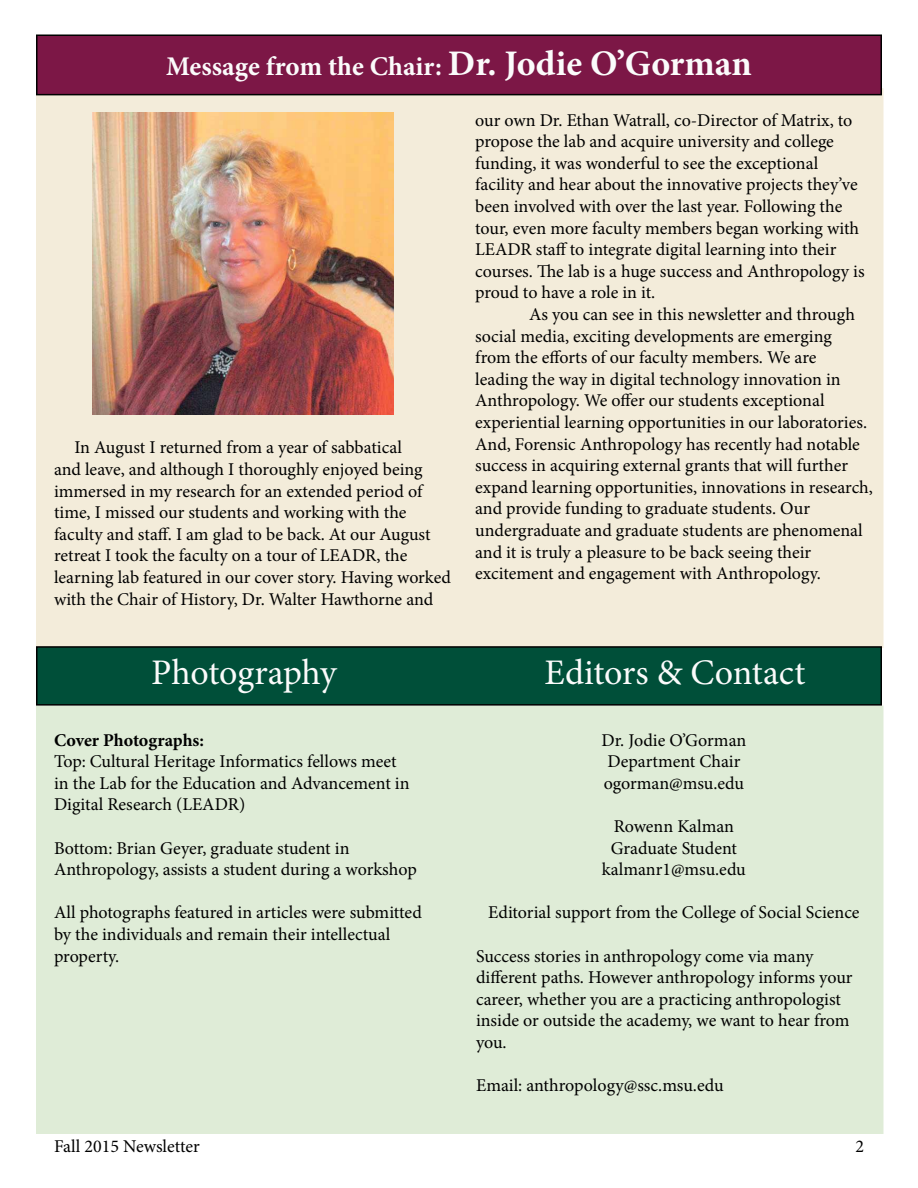
<style>
.page{position:relative;width:918px;height:1188px;background:#fff}
.page>*{position:absolute;margin:0;border:0;box-sizing:border-box;transform-origin:0 0}
.t1{font:36px "Minion Pro";letter-spacing:-.005em;color:#fbfbfb}
.t2{font:700 27px "Minion Pro";color:#fbfbfb}
.t3{font:18px/21.6px "Minion Pro";color:#000}
.t4{font:700 18px "Minion Pro";letter-spacing:-.005em;color:#000}
.s1{font-size:36px}
</style>
<div class="page">
<div style="left:36px;top:88px;width:848px;height:560px;background:#f3ecda;border:2px solid #e8d9b5"></div>
<div style="left:36px;top:706px;width:848px;height:428px;background:#dfecd7"></div>
<div style="left:37px;top:35px;width:844px;height:60px;background:#7c1746"></div>
<div style="left:36px;top:34px;width:846px;height:61px;border:2px solid #000"></div>
<div style="left:37px;top:647px;width:844px;height:58px;background:#004f39"></div>
<div style="left:36px;top:646px;width:846px;height:60px;border:2px solid #000"></div>
<img style="left:93px;top:112px;width:300px;height:302px">
<h2 class="t2" style="left:166px;top:47px;width:587px">Message from the Chair: <span class="s1">Dr. Jodie O’Gorman</span></h2>
<p class="t3" style="left:54px;top:437px;width:398px;text-indent:20px">In August I returned from a year of sabbatical<br>and leave, and although I thoroughly enjoyed being immersed in my research for an extended period of time, I missed our students and working with the faculty and staff. I am glad to be back. At our August retreat I took the faculty on a tour of LEADR, the learning lab featured in our cover story. Having worked with the Chair of History, Dr. Walter Hawthorne and</p>
<p class="t3" style="left:475px;top:109px;width:391px">our own Dr. Ethan Watrall, co-Director of Matrix, to propose the lab and acquire university and college funding, it was wonderful to see the exceptional facility and hear about the innovative projects they’ve been involved with over the last year. Following the tour, even more faculty members began working with LEADR staff to integrate digital learning into their courses. The lab is a huge success and Anthropology is proud to have a role in it.</p>
<p class="t3" style="left:475px;top:304px;width:399px;text-indent:54px">As you can see in this newsletter and through social media, exciting developments are emerging<br>from the efforts of our faculty members. We are leading the way in digital technology innovation in Anthropology. We offer our students exceptional experiential learning opportunities in our laboratories.<br>And, Forensic Anthropology has recently had notable success in acquiring external grants that will further expand learning opportunities, innovations in research, and provide funding to graduate students. Our undergraduate and graduate students are phenomenal and it is truly a pleasure to be back seeing their excitement and engagement with Anthropology.</p>
<h1 class="t1" style="left:151px;top:648px;width:187px">Photography</h1>
<h1 class="t1" style="left:545px;top:648px;width:262px">Editors &amp; Contact</h1>
<p class="t4" style="left:54px;top:727px;width:152px">Cover Photographs:</p>
<p class="t3" style="left:54px;top:751px;width:357px">Top: Cultural Heritage Informatics fellows meet in the Lab for the Education and Advancement in<br>Digital Research (LEADR)</p>
<p class="t3" style="left:54px;top:837px;width:364px">Bottom: Brian Geyer, graduate student in<br>Anthropology, assists a student during a workshop</p>
<p class="t3" style="left:54px;top:902px;width:369px">All photographs featured in articles were submitted by the individuals and remain their intellectual property.</p>
<p class="t3" style="left:602px;top:729px;width:146px">Dr. Jodie O’Gorman<br>Department Chair ogorman@msu.edu</p>
<p class="t3" style="left:602px;top:816px;width:145px;text-align:center">Rowenn Kalman<br>Graduate Student kalmanr1@msu.edu</p>
<p class="t3" style="left:488px;top:902px;width:373px">Editorial support from the College of Social Science</p>
<p class="t3" style="left:476px;top:945px;width:378px">Success stories in anthropology come via many different paths. However anthropology informs your career, whether you are a practicing anthropologist inside or outside the academy, we want to hear from you.</p>
<p class="t3" style="left:476px;top:1075px;width:249px">Email: anthropology@ssc.msu.edu</p>
<p class="t3" style="left:54px;top:1136px;width:147px">Fall 2015 Newsletter</p>
<p class="t3" style="left:855px;top:1136px;width:10px">2</p>
</div>
